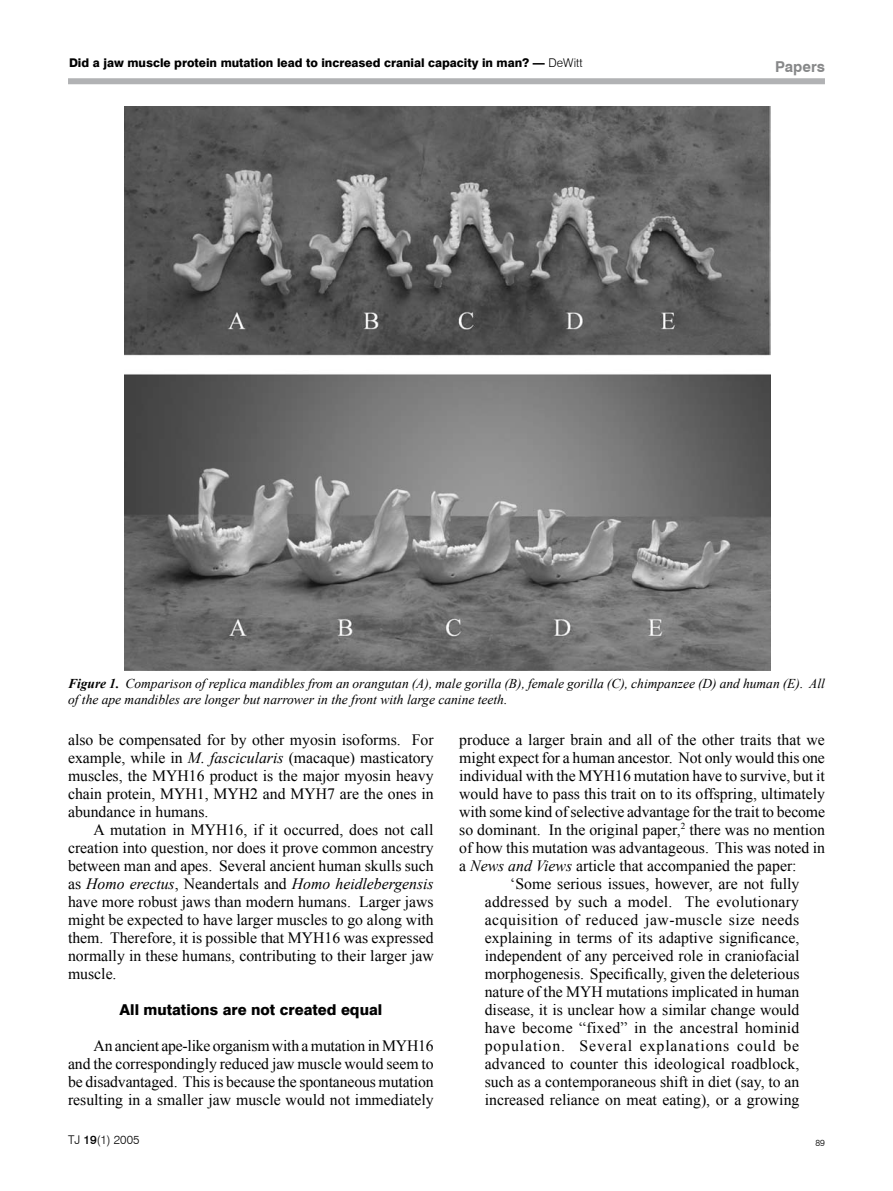
<style>
.page{position:relative;width:893px;height:1191px;background:#fff}
.page>*{position:absolute;margin:0;border:0;box-sizing:border-box;transform-origin:0 0}
.t1{font:15.75px/18px "Times New Roman";color:#000;text-align:justify}
.t2{font:15.75px "Times New Roman";letter-spacing:.02em;color:#000}
.t3{font:15.75px "Times New Roman";letter-spacing:.03em;color:#000}
.t4{font:15.75px "Times New Roman";letter-spacing:.055em;color:#000}
.t5{font:800 15px "Swiss 721 BT";color:#000}
.t6{font:700 15px "Swiss 721 BT";color:#878889}
.t7{font:italic 13.5px/16.2px "Times New Roman";color:#000}
.t8{font:800 12px "Swiss 721 BT";color:#000}
.t9{font:300 12px "Swiss 721 BT";color:#000}
.t10{font:300 9px "Swiss 721 BT";color:#000}
.s1{font-weight:300}
.s2{font-weight:700}
.s3{font-style:italic}
.s4{font-weight:500}
</style>
<div class="page">
<div style="left:68px;top:78px;width:757px;height:6px;background:#b1b2b4"></div>
<img style="left:125px;top:106px;width:646px;height:564px">
<p class="t8" style="left:69px;top:56px;width:515px">Did a jaw muscle protein mutation lead to increased cranial capacity in man? — <span class="s1">DeWitt</span></p>
<p class="t6" style="left:775px;top:57px;width:51px">Papers</p>
<p class="t7" style="left:68px;top:675px;width:758px"><span class="s2">Figure 1.</span> Comparison of replica mandibles from an orangutan (A), male gorilla (B), female gorilla (C), chimpanzee (D) and human (E). All of the ape mandibles are longer but narrower in the front with large canine teeth.</p>
<p class="t1" style="left:68px;top:730px;width:367px">also be compensated for by other myosin isoforms. For example, while in <span class="s3">M. fascicularis</span> (macaque) masticatory muscles, the MYH16 product is the major myosin heavy chain protein, MYH1, MYH2 and MYH7 are the ones in abundance in humans.</p>
<p class="t1" style="left:68px;top:820px;width:367px;text-indent:26px">A mutation in MYH16, if it occurred, does not call creation into question, nor does it prove common ancestry between man and apes. Several ancient human skulls such as <span class="s3">Homo erectus</span>, Neandertals and <span class="s3">Homo heidlebergensis </span>have more robust jaws than modern humans. Larger jaws might be expected to have larger muscles to go along with them. Therefore, it is possible that MYH16 was expressed normally in these humans, contributing to their larger jaw muscle.</p>
<p class="t5" style="left:120px;top:1000px;width:264px">All mutations are not created equal</p>
<p class="t1" style="left:68px;top:1036px;width:367px;text-indent:26px">An ancient ape-like organism with a mutation in MYH16 and the correspondingly reduced jaw muscle would seem to be disadvantaged. This is because the spontaneous mutation resulting in a smaller jaw muscle would not immediately</p>
<p class="t1" style="left:459px;top:730px;width:367px">produce a larger brain and all of the other traits that we</p>
<p class="t1" style="left:459px;top:748px;width:367px">might expect for a human ancestor. Not only would this one</p>
<p class="t1" style="left:459px;top:766px;width:367px">individual with the MYH16 mutation have to survive, but it</p>
<p class="t1" style="left:459px;top:784px;width:367px">would have to pass this trait on to its offspring, ultimately</p>
<p class="t1" style="left:459px;top:802px;width:367px">with some kind of selective advantage for the trait to become</p>
<p class="t1" style="left:459px;top:820px;width:367px">so dominant. In the original paper,<sup>2</sup> there was no mention</p>
<p class="t1" style="left:459px;top:838px;width:367px">of how this mutation was advantageous. This was noted in</p>
<p class="t1" style="left:459px;top:856px;width:339px">a <span class="s3">News and Views</span> article that accompanied the paper:</p>
<p class="t1" style="left:510px;top:874px;width:291px">‘Some serious issues, however, are not fully</p>
<p class="t2" style="left:485px;top:890px;width:316px">addressed by such a model. The evolutionary</p>
<p class="t3" style="left:485px;top:908px;width:316px">acquisition of reduced jaw-muscle size needs</p>
<p class="t1" style="left:485px;top:928px;width:316px">explaining in terms of its adaptive significance,</p>
<p class="t1" style="left:485px;top:946px;width:316px">independent of any perceived role in craniofacial</p>
<p class="t1" style="left:485px;top:964px;width:316px">morphogenesis. Specifically, given the deleterious</p>
<p class="t1" style="left:485px;top:982px;width:316px">nature of the MYH mutations implicated in human</p>
<p class="t1" style="left:485px;top:1000px;width:316px">disease, it is unclear how a similar change would</p>
<p class="t2" style="left:485px;top:1016px;width:316px">have become “fixed” in the ancestral hominid</p>
<p class="t4" style="left:485px;top:1034px;width:316px">population. Several explanations could be</p>
<p class="t1" style="left:485px;top:1054px;width:316px">advanced to counter this ideological roadblock,</p>
<p class="t1" style="left:485px;top:1072px;width:316px">such as a contemporaneous shift in diet (say, to an</p>
<p class="t1" style="left:485px;top:1090px;width:316px">increased reliance on meat eating), or a growing</p>
<p class="t9" style="left:68px;top:1132px;width:73px">TJ <span class="s4">19</span>(1) 2005</p>
<p class="t10" style="left:815px;top:1137px;width:11px">89</p>
</div>
